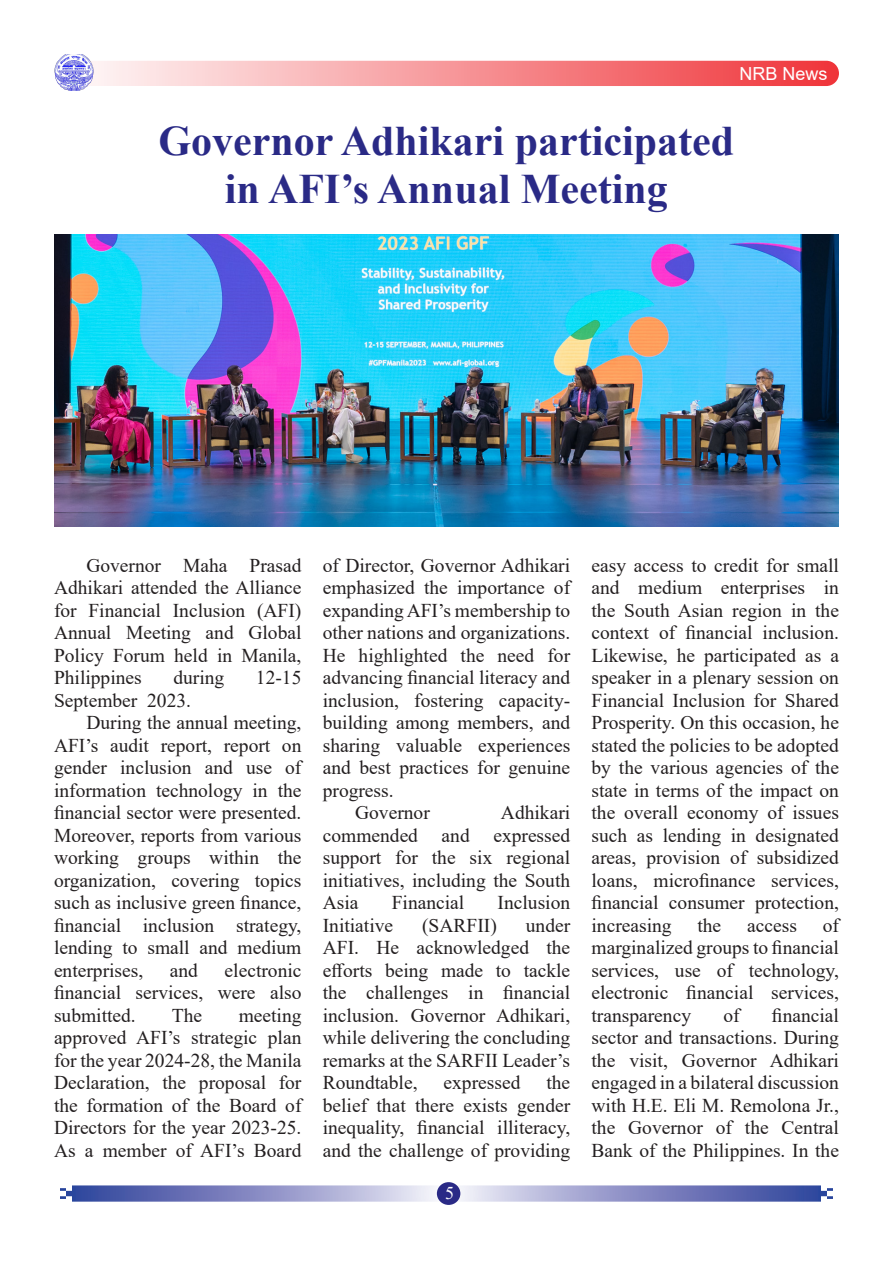
<style>
.page{position:relative;width:893px;height:1263px;background:#fff}
.page>*{position:absolute;margin:0;border:0;box-sizing:border-box;transform-origin:0 0}
.Heading{font:700 42px/48px "Times New Roman";color:#2a2a86;text-align:center}
.Body_Text{font:19.5px/22.5px "Times New Roman";color:#231f20;text-align:justify}
.t1{font:18px "Arial";color:#fff}
.t2{font:18px "Times New Roman";color:#fff}
</style>
<div class="page">
<div style="left:54px;top:61px;width:785px;height:25px;background:linear-gradient(to right,#fefdfd,#ef3338);border-radius:13px"></div>
<img style="left:54px;top:54px;width:39px;height:36px">
<svg style="left:60px;top:1185px;width:773px;height:17px;background:#9197c9"></svg>
<div style="left:437px;top:1182px;width:23px;height:23px;background:#2a2a86;border-radius:50%"></div>
<img style="left:54px;top:234px;width:785px;height:292px">
<p class="t1" style="left:739px;top:62px;width:90px">NRB News</p>
<p class="Heading" style="left:158px;top:116px;width:577px">Governor Adhikari participated in AFI’s Annual Meeting</p>
<p class="Body_Text" style="left:54px;top:553px;width:249px;text-indent:32px">Governor Maha Prasad Adhikari attended the Alliance for Financial Inclusion (AFI)<br>Annual Meeting and Global Policy Forum held in Manila, Philippines</p>
<p class="Body_Text" style="left:173px;top:666px;width:52px">during</p>
<p class="Body_Text" style="left:256px;top:666px;width:47px">12-15</p>
<p class="Body_Text" style="left:54px;top:688px;width:139px">September 2023.</p>
<p class="Body_Text" style="left:54px;top:711px;width:249px;text-indent:32px">During the annual meeting, AFI’s audit report, report on gender inclusion and use of information technology in the financial sector were presented.<br>Moreover, reports from various working groups within the organization, covering topics such as inclusive green finance, financial inclusion strategy, lending to small and medium enterprises,</p>
<p class="Body_Text" style="left:54px;top:958px;width:249px;text-indent:171px">electronic financial services, were also submitted.</p>
<p class="Body_Text" style="left:170px;top:958px;width:30px">and</p>
<p class="Body_Text" style="left:54px;top:1003px;width:249px;text-indent:185px">meeting approved AFI’s strategic plan for the year 2024-28, the Manila Declaration, the proposal for the formation of the Board of Directors for the year 2023-25.<br>As a member of AFI’s Board</p>
<p class="Body_Text" style="left:172px;top:1003px;width:32px">The</p>
<p class="Body_Text" style="left:323px;top:553px;width:249px">of Director, Governor Adhikari emphasized the importance of expanding AFI’s membership to other nations and organizations.<br>He highlighted the need for advancing financial literacy and inclusion, fostering capacity&shy;building among members, and sharing valuable experiences and best practices for genuine progress.</p>
<p class="Body_Text" style="left:355px;top:801px;width:76px">Governor</p>
<p class="Body_Text" style="left:323px;top:801px;width:249px;text-indent:178px">Adhikari commended and expressed support for the six regional initiatives, including the South Asia</p>
<p class="Body_Text" style="left:392px;top:891px;width:74px">Financial</p>
<p class="Body_Text" style="left:498px;top:891px;width:74px">Inclusion</p>
<p class="Body_Text" style="left:323px;top:913px;width:72px">Initiative</p>
<p class="Body_Text" style="left:422px;top:913px;width:76px">(SARFII)</p>
<p class="Body_Text" style="left:323px;top:913px;width:249px;text-indent:203px">under AFI. He acknowledged the efforts being made to tackle the challenges in financial inclusion. Governor Adhikari, while delivering the concluding remarks at the SARFII Leader’s Roundtable,</p>
<p class="Body_Text" style="left:323px;top:1071px;width:249px;text-indent:224px">the belief that there exists gender inequality, financial illiteracy, and the challenge of providing</p>
<p class="Body_Text" style="left:443px;top:1071px;width:78px">expressed</p>
<p class="t2" style="left:445px;top:1180px;width:10px">5</p>
<p class="Body_Text" style="left:591px;top:553px;width:249px">easy access to credit for small and medium enterprises in the South Asian region in the context of financial inclusion.<br>Likewise, he participated as a speaker in a plenary session on Financial Inclusion for Shared Prosperity. On this occasion, he stated the policies to be adopted by the various agencies of the state in terms of the impact on the overall economy of issues such as lending in designated areas, provision of subsidized loans, microfinance services, financial consumer protection, increasing</p>
<p class="Body_Text" style="left:697px;top:913px;width:25px">the</p>
<p class="Body_Text" style="left:747px;top:913px;width:51px">access</p>
<p class="Body_Text" style="left:591px;top:913px;width:249px;text-indent:231px">of marginalized groups to financial services, use of technology, electronic financial services, transparency</p>
<p class="Body_Text" style="left:591px;top:1003px;width:249px;text-indent:180px">financial sector and transactions. During the visit, Governor Adhikari engaged in a bilateral discussion with H.E. Eli M. Remolona Jr., the Governor of the Central Bank of the Philippines. In the</p>
<p class="Body_Text" style="left:723px;top:1003px;width:18px">of</p>
</div>
